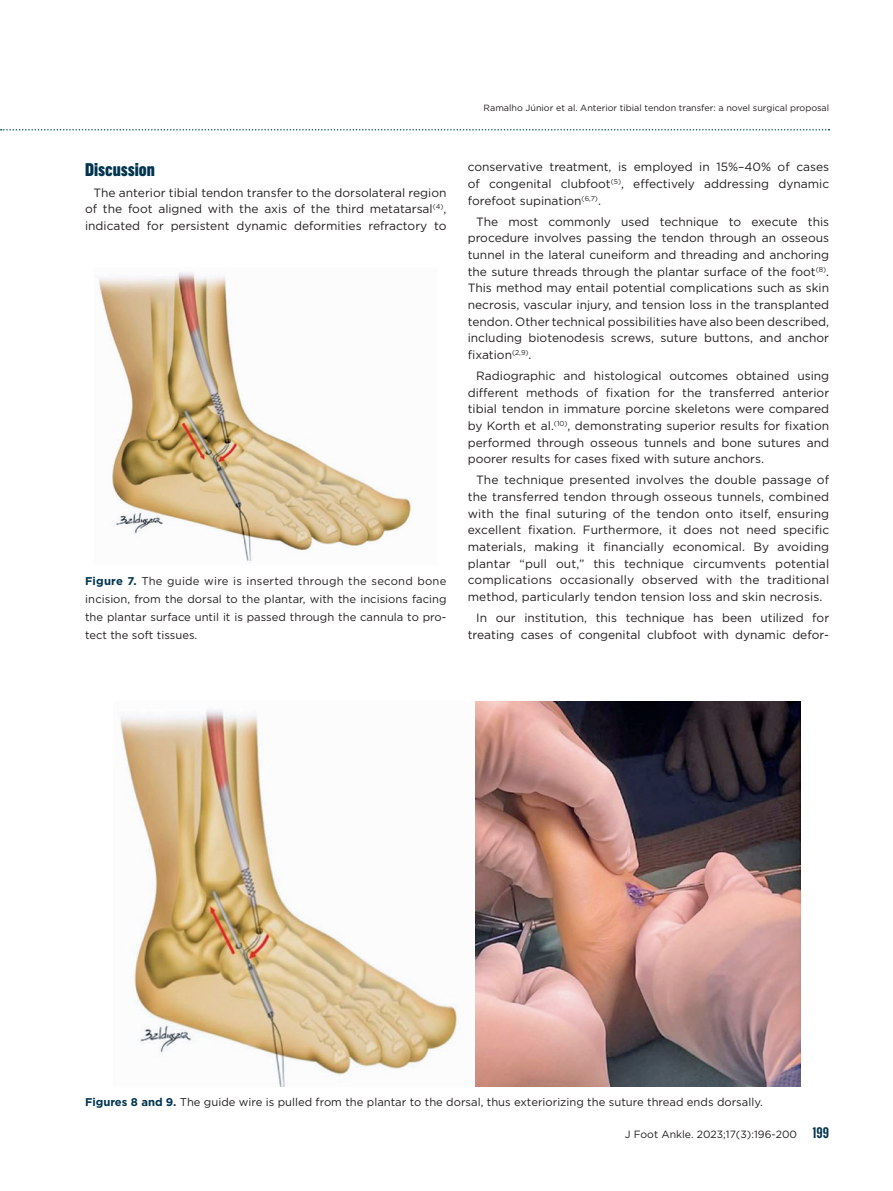
<style>
.page{position:relative;width:893px;height:1191px;background:#fff}
.page>*{position:absolute;margin:0;border:0;box-sizing:border-box;transform-origin:0 0}
.t1{font:900 18px "Flama Cond";color:#01344e}
.t2{font:12px/16.6px "Gotham";color:#231f20;text-align:justify}
.t3{font:11.25px/18px "Gotham";color:#231f20;text-align:justify}
.t4{font:10.5px "Gotham";color:#231f20}
.t5{font:9px "Gotham";color:#231f20}
.s1{font-weight:700;color:#01344e}
.s2{font-family:"Flama Cond";font-weight:600;font-size:15px;color:#01344e}
</style>
<div class="page">
<svg style="left:1px;top:129px;width:828px;height:1px"></svg>
<img style="left:120px;top:701px;width:681px;height:385px">
<img style="left:99px;top:272px;width:312px;height:290px">
<h1 class="t1" style="left:85px;top:156px;width:71px">Discussion</h1>
<p class="t2" style="left:85px;top:184px;width:363px;text-indent:9px">The anterior tibial tendon transfer to the dorsolateral region of the foot aligned with the axis of the third metatarsal<sup>(4)</sup>, indicated for persistent dynamic deformities refractory to</p>
<p class="t3" style="left:85px;top:571px;width:363px"><span class="s1">Figure 7.</span> The guide wire is inserted through the second bone incision, from the dorsal to the plantar, with the incisions facing the plantar surface until it is passed through the cannula to pro&shy;tect the soft tissues.</p>
<p class="t5" style="left:484px;top:102px;width:347px">Ramalho Júnior et al. Anterior tibial tendon transfer: a novel surgical proposal</p>
<p class="t2" style="left:468px;top:158px;width:363px">conservative treatment, is employed in 15%–40% of cases of congenital clubfoot<sup>(5)</sup>, effectively addressing dynamic forefoot supination<sup>(6,7)</sup>.</p>
<p class="t2" style="left:468px;top:213px;width:363px;text-indent:9px">The most commonly used technique to execute this procedure involves passing the tendon through an osseous tunnel in the lateral cuneiform and threading and anchoring the suture threads through the plantar surface of the foot<sup>(8)</sup>.<br>This method may entail potential complications such as skin necrosis, vascular injury, and tension loss in the transplanted tendon. Other technical possibilities have also been described, including biotenodesis screws, suture buttons, and anchor fixation<sup>(2,9)</sup>.</p>
<p class="t2" style="left:468px;top:367px;width:363px;text-indent:9px">Radiographic and histological outcomes obtained using different methods of fixation for the transferred anterior tibial tendon in immature porcine skeletons were compared by Korth et al.<sup>(10)</sup>, demonstrating superior results for fixation performed through osseous tunnels and bone sutures and poorer results for cases fixed with suture anchors.</p>
<p class="t2" style="left:468px;top:471px;width:363px;text-indent:9px">The technique presented involves the double passage of the transferred tendon through osseous tunnels, combined with the final suturing of the tendon onto itself, ensuring excellent fixation. Furthermore, it does not need specific materials, making it financially economical. By avoiding plantar “pull out,” this technique circumvents potential complications occasionally observed with the traditional method, particularly tendon tension loss and skin necrosis.</p>
<p class="t2" style="left:468px;top:609px;width:363px;text-align:right">In our institution, this technique has been utilized for treating cases of congenital clubfoot with dynamic defor-</p>
<p class="t3" style="left:85px;top:1092px;width:679px"><span class="s1">Figures 8 and 9.</span> The guide wire is pulled from the plantar to the dorsal, thus exteriorizing the suture thread ends dorsally.</p>
<p class="t4" style="left:625px;top:1127px;width:206px">J Foot Ankle. 2023;17(3):196-200 <span class="s2">199</span></p>
</div>
